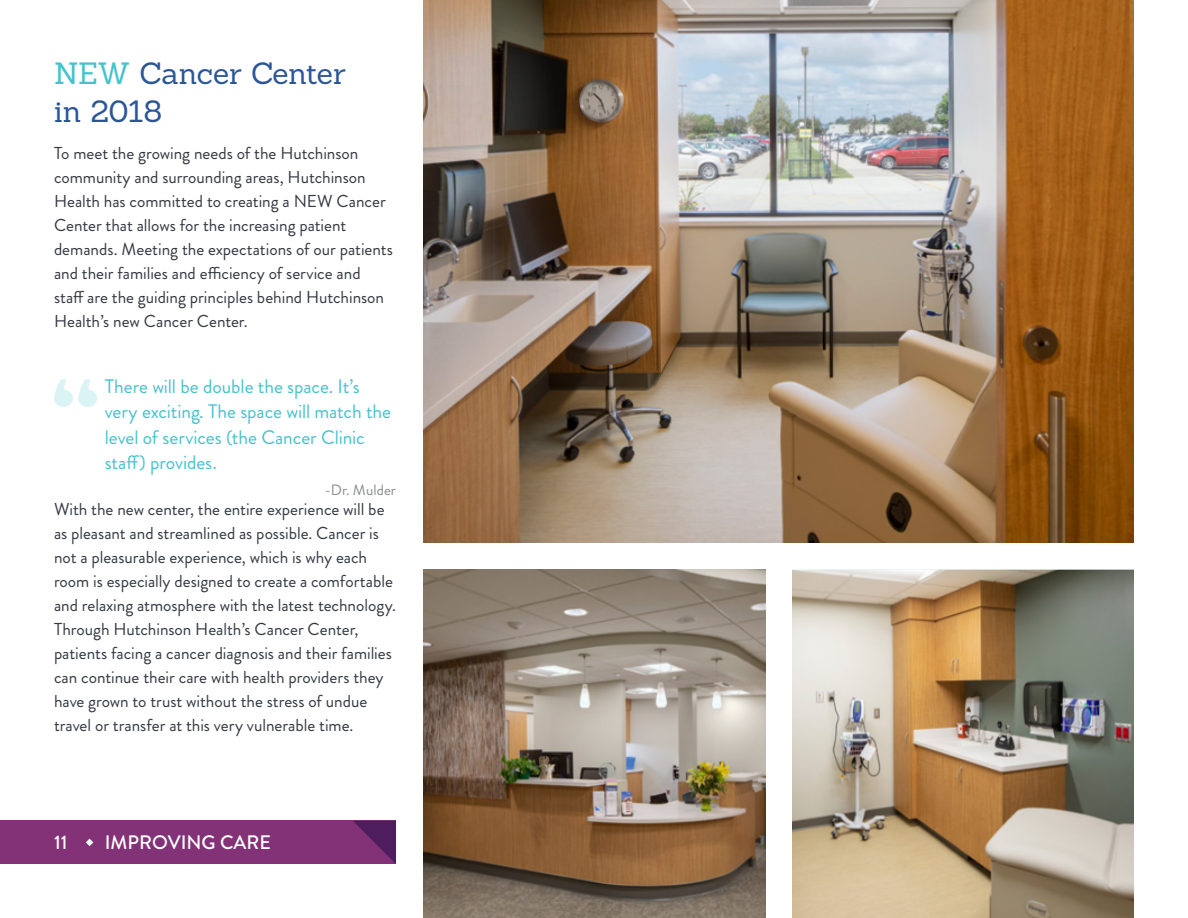
<style>
.page{position:relative;width:1188px;height:918px;background:#fff}
.page>*{position:absolute;margin:0;border:0;box-sizing:border-box;transform-origin:0 0}
.t1{font:30px/37.5px "Sanchez";color:#2a5698}
.t2{font:19.5px/25.5px "Brandon Grotesque";letter-spacing:-.005em;color:#45c2cc}
.t3{font:500 19.5px "Brandon Grotesque";color:#fff}
.t4{font:17.25px/24px "Brandon Grotesque";letter-spacing:-.005em;color:#333842}
.t5{font:15px "Brandon Grotesque";letter-spacing:.01em;color:#888b8c}
.s1{color:#45c2cc}
</style>
<div class="page">
<div style="left:0;top:821px;width:396px;height:43px;background:#843278"></div>
<svg style="left:353px;top:821px;width:43px;height:43px"></svg>
<svg style="left:86px;top:839px;width:7px;height:7px"></svg>
<img style="left:423px;top:0;width:711px;height:543px">
<img style="left:423px;top:570px;width:342px;height:348px">
<img style="left:792px;top:570px;width:342px;height:348px">
<svg style="left:54px;top:379px;width:43px;height:28px"></svg>
<h1 class="t1" style="left:54px;top:54px;width:293px"><span class="s1">NEW</span> Cancer Center in 2018</h1>
<p class="t4" style="left:54px;top:141px;width:341px">To meet the growing needs of the Hutchinson community and surrounding areas, Hutchinson Health has committed to creating a NEW Cancer Center that allows for the increasing patient demands. Meeting the expectations of our patients and their families and efficiency of service and staff are the guiding principles behind Hutchinson Health’s new Cancer Center.</p>
<p class="t2" style="left:105px;top:374px;width:288px">There will be double the space. It’s very exciting. The space will match the level of services (the Cancer Clinic staff) provides.</p>
<p class="t5" style="left:325px;top:479px;width:73px">-Dr. Mulder</p>
<p class="t4" style="left:54px;top:497px;width:343px">With the new center, the entire experience will be as pleasant and streamlined as possible. Cancer is not a pleasurable experience, which is why each room is especially designed to create a comfortable and relaxing atmosphere with the latest technology.<br>Through Hutchinson Health’s Cancer Center, patients facing a cancer diagnosis and their families can continue their care with health providers they have grown to trust without the stress of undue travel or transfer at this very vulnerable time.</p>
<p class="t3" style="left:54px;top:829px;width:15px">11</p>
<p class="t3" style="left:105px;top:829px;width:168px">IMPROVING CARE</p>
</div>
